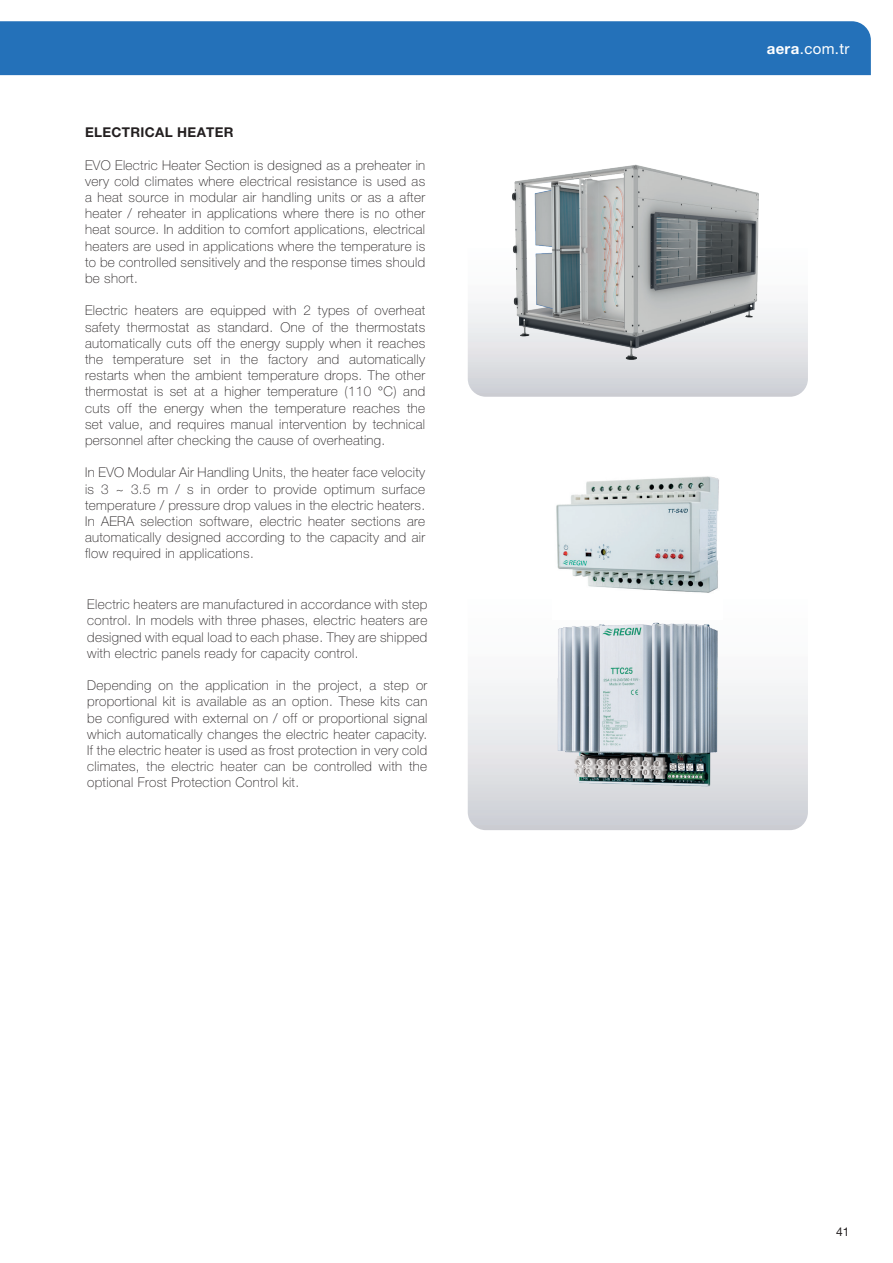
<style>
.page{position:relative;width:893px;height:1263px;background:#fff}
.page>*{position:absolute;margin:0;border:0;box-sizing:border-box;transform-origin:0 0}
.t1{font:15px "Helvetica Neue LT Pro";color:#fff}
.t2{font:100 13.5px/16.2px "Helvetica Neue LT Pro";letter-spacing:.025em;color:#231f20;text-align:justify}
.t3{font:700 13.5px "Helvetica Neue LT Pro";letter-spacing:.025em;color:#231f20}
.t4{font:12px "Helvetica Neue LT Pro";color:#231f20}
.s1{font-weight:700}
</style>
<div class="page">
<div style="left:0;top:21px;width:871px;height:54px;background:#2471b9"></div>
<svg style="left:468px;top:683px;width:340px;height:147px"></svg>
<img style="left:553px;top:476px;width:170px;height:314px">
<svg style="left:469px;top:385px;width:338px;height:12px;background:#d0d1d7"></svg>
<img style="left:468px;top:164px;width:340px;height:221px">
<p class="t3" style="left:85px;top:124px;width:150px">ELECTRICAL HEATER</p>
<p class="t2" style="left:85px;top:157px;width:342px">EVO Electric Heater Section is designed as a preheater in very cold climates where electrical resistance is used as a heat source in modular air handling units or as a after heater / reheater in applications where there is no other heat source. In addition to comfort applications, electrical heaters are used in applications where the temperature is to be controlled sensitively and the response times should be short.</p>
<p class="t2" style="left:85px;top:302px;width:342px">Electric heaters are equipped with 2 types of overheat safety thermostat as standard. One of the thermostats automatically cuts off the energy supply when it reaches the temperature set in the factory and automatically restarts when the ambient temperature drops. The other thermostat is set at a higher temperature (110 °C) and cuts off the energy when the temperature reaches the set value, and requires manual intervention by technical personnel after checking the cause of overheating.</p>
<p class="t2" style="left:85px;top:464px;width:342px">In EVO Modular Air Handling Units, the heater face velocity is 3 ~ 3.5 m / s in order to provide optimum surface temperature / pressure drop values in the electric heaters.<br>In AERA selection software, electric heater sections are automatically designed according to the capacity and air flow required in applications.</p>
<p class="t2" style="left:87px;top:596px;width:342px">Electric heaters are manufactured in accordance with step control. In models with three phases, electric heaters are designed with equal load to each phase. They are shipped with electric panels ready for capacity control.</p>
<p class="t2" style="left:87px;top:677px;width:342px">Depending on the application in the project, a step or proportional kit is available as an option. These kits can be configured with external on / off or proportional signal which automatically changes the electric heater capacity.<br>If the electric heater is used as frost protection in very cold climates, the electric heater can be controlled with the optional Frost Protection Control kit.</p>
<p class="t1" style="left:767px;top:39px;width:84px"><span class="s1">aera</span>.com.tr</p>
<p class="t4" style="left:836px;top:1224px;width:15px">41</p>
</div>
